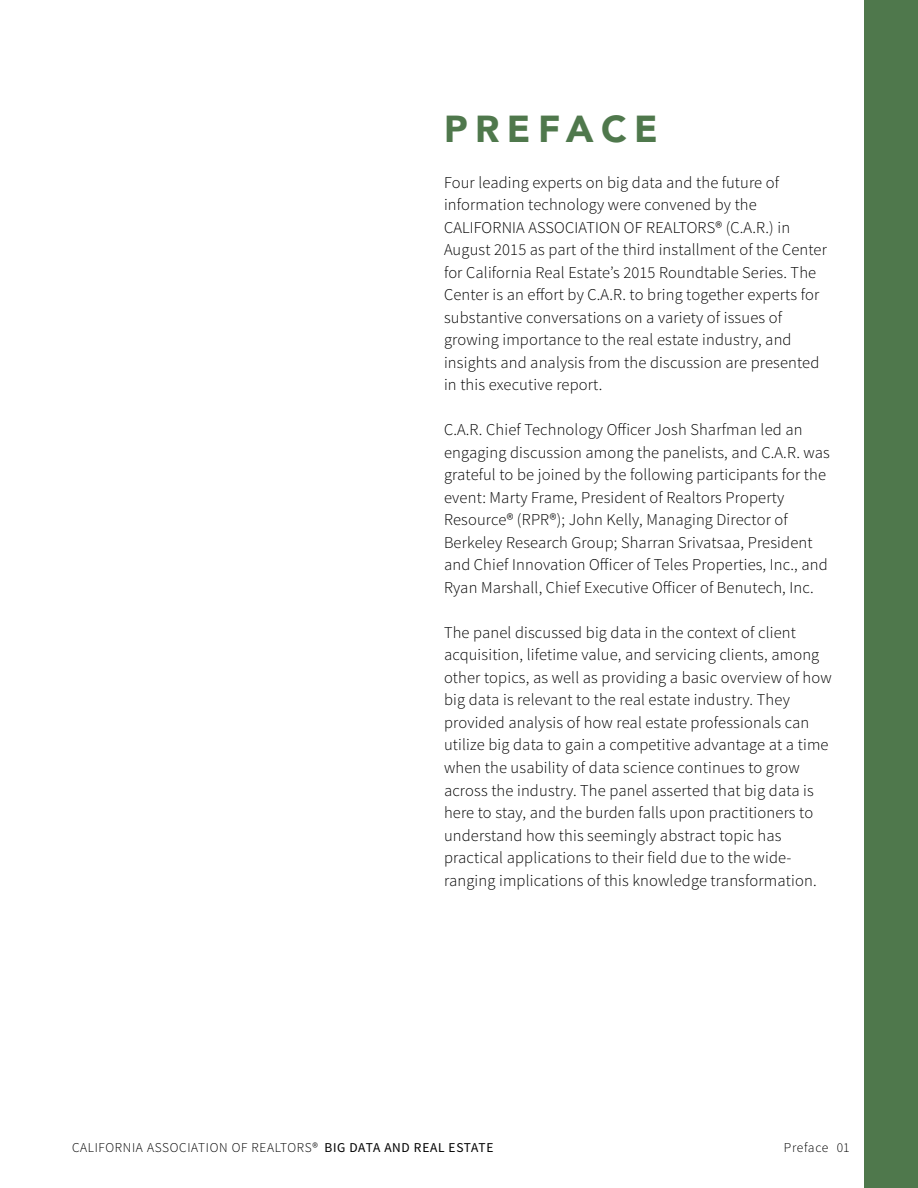
<style>
.page{position:relative;width:918px;height:1188px;background:#fff}
.page>*{position:absolute;margin:0;border:0;box-sizing:border-box;transform-origin:0 0}
.t1{font:900 37.5px "Avenir";letter-spacing:.2em;color:#4f784c}
.t2{font:300 16.5px/22.5px "Source Sans Pro";letter-spacing:.01em;color:#000}
.t3{font:300 13.5px "Source Sans Pro";letter-spacing:.05em;color:#000}
.s1{font-weight:400}
</style>
<div class="page">
<div style="left:864px;top:0;width:54px;height:1188px;background:#4f784c"></div>
<h1 class="t1" style="left:444px;top:97px;width:215px">PREFACE</h1>
<p class="t2" style="left:444px;top:171px;width:385px">Four leading experts on big data and the future of information technology were convened by the CALIFORNIA ASSOCIATION OF REALTORS® (C.A.R.) in August 2015 as part of the third installment of the Center for California Real Estate’s 2015 Roundtable Series. The Center is an effort by C.A.R. to bring together experts for substantive conversations on a variety of issues of growing importance to the real estate industry, and insights and analysis from the discussion are presented in this executive report.</p>
<p class="t2" style="left:444px;top:419px;width:388px">C.A.R. Chief Technology Officer Josh Sharfman led an engaging discussion among the panelists, and C.A.R. was grateful to be joined by the following participants for the event: Marty Frame, President of Realtors Property Resource® (RPR®); John Kelly, Managing Director of Berkeley Research Group; Sharran Srivatsaa, President and Chief Innovation Officer of Teles Properties, Inc., and Ryan Marshall, Chief Executive Officer of Benutech, Inc.</p>
<p class="t2" style="left:444px;top:621px;width:389px">The panel discussed big data in the context of client acquisition, lifetime value, and servicing clients, among other topics, as well as providing a basic overview of how big data is relevant to the real estate industry. They provided analysis of how real estate professionals can utilize big data to gain a competitive advantage at a time when the usability of data science continues to grow across the industry. The panel asserted that big data is here to stay, and the burden falls upon practitioners to understand how this seemingly abstract topic has practical applications to their field due to the wide&shy;ranging implications of this knowledge transformation.</p>
<p class="t3" style="left:72px;top:1139px;width:423px">CALIFORNIA ASSOCIATION OF REALTORS® <span class="s1">BIG DATA AND REAL ESTATE</span></p>
<p class="t3" style="left:784px;top:1139px;width:67px">Preface 01</p>
</div>
